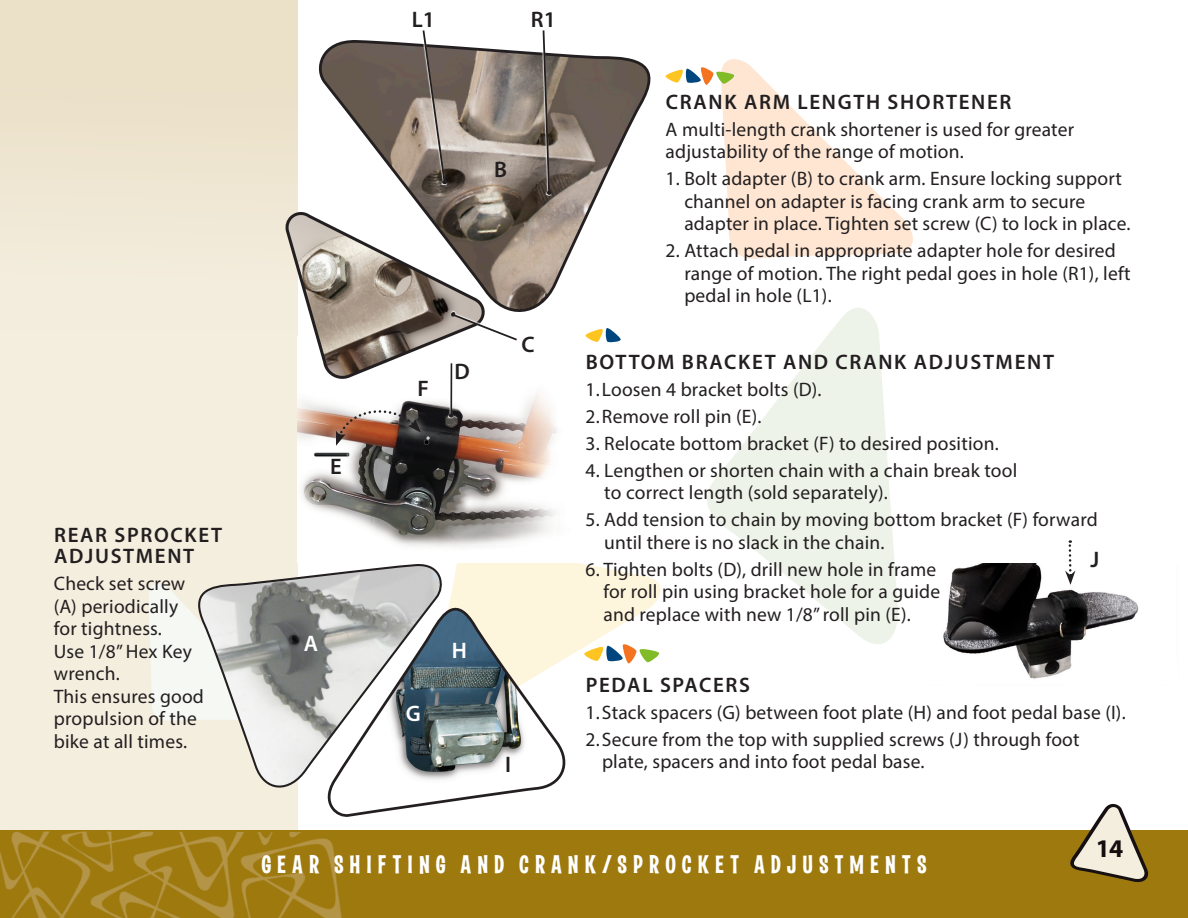
<style>
.page{position:relative;width:1188px;height:918px;background:#fff}
.page>*{position:absolute;margin:0;border:0;box-sizing:border-box;transform-origin:0 0}
._1_Navigation{font:25.95px "Las Vegas Jackpot";letter-spacing:.215em;color:#fff;scale:1.08 1}
.t1{font:700 25.5px "Myriad Pro";color:#161012}
._1_ABC{font:600 22.5px "Myriad Pro";color:#231f20}
._1_ABC-2{font:600 22.5px "Myriad Pro";color:#fff}
._1_Point_Header{font:600 21px/21px "Myriad Pro";letter-spacing:.08em;color:#231f20}
._1_Point_Copy{font:19.5px/22.5px "Myriad Pro";letter-spacing:.01em;color:#231f20}
</style>
<div class="page">
<svg style="left:451px;top:563px;width:210px;height:89px;fill:#fef5dd"></svg>
<div style="left:0;top:0;width:298px;height:884px;background:#f4eedf"></div>
<svg style="left:149px;top:584px;width:40px;height:137px;background:#f4f6f0"></svg>
<div style="left:0;top:0;width:298px;height:330px;background:linear-gradient(to right,#efe6d2,#eee5d0)"></div>
<img style="left:943px;top:564px;width:196px;height:115px">
<img style="left:302px;top:393px;width:255px;height:154px">
<svg style="left:327px;top:597px;width:249px;height:220px"></svg>
<svg style="left:707px;top:308px;width:191px;height:336px;fill:#eef3e9"></svg>
<svg style="left:585px;top:328px;width:36px;height:14px"></svg>
<svg style="left:584px;top:643px;width:76px;height:21px"></svg>
<div style="left:0;top:830px;width:1188px;height:88px;background:#9d790e"></div>
<svg style="left:1070px;top:803px;width:79px;height:79px"></svg>
<img style="left:0;top:831px;width:342px;height:87px">
<svg style="left:1063px;top:540px;width:16px;height:46px"></svg>
<svg style="left:189px;top:564px;width:259px;height:231px"></svg>
<svg style="left:665px;top:59px;width:248px;height:200px"></svg>
<svg style="left:318px;top:40px;width:333px;height:272px"></svg>
<svg style="left:409px;top:30px;width:52px;height:156px;background:#92867e"></svg>
<svg style="left:283px;top:208px;width:236px;height:284px"></svg>
<svg style="left:511px;top:30px;width:72px;height:166px;background:#92887f"></svg>
<p class="_1_Point_Header" style="left:54px;top:524px;width:170px">REAR SPROCKET<br>ADJUSTMENT</p>
<p class="_1_Point_Copy" style="left:54px;top:572px;width:152px">Check set screw (A) periodically for tightness.<br>Use 1/8” Hex Key wrench.<br>This ensures good propulsion of the bike at all times.</p>
<p class="_1_ABC" style="left:330px;top:452px;width:13px">E</p>
<p class="_1_ABC-2" style="left:304px;top:629px;width:16px">A</p>
<p class="_1_ABC" style="left:412px;top:6px;width:25px">L1</p>
<p class="_1_ABC" style="left:531px;top:6px;width:26px">R1</p>
<p class="_1_ABC" style="left:494px;top:155px;width:14px">B</p>
<p class="_1_ABC" style="left:418px;top:374px;width:13px">F</p>
<p class="_1_ABC" style="left:454px;top:357px;width:17px">D</p>
<p class="_1_ABC" style="left:521px;top:330px;width:15px">C</p>
<p class="_1_ABC-2" style="left:406px;top:699px;width:16px">G</p>
<p class="_1_ABC-2" style="left:452px;top:636px;width:17px">H</p>
<p class="_1_ABC" style="left:505px;top:750px;width:7px">I</p>
<p class="_1_Point_Header" style="left:666px;top:90px;width:347px">CRANK ARM LENGTH SHORTENER</p>
<p class="_1_Point_Copy" style="left:666px;top:117px;width:410px">A multi-length crank shortener is used for greater adjustability of the range of motion.</p>
<p class="_1_Point_Copy" style="left:684px;top:167px;width:448px;text-indent:-19px">1. Bolt adapter (B) to crank arm. Ensure locking support channel on adapter is facing crank arm to secure adapter in place. Tighten set screw (C) to lock in place.</p>
<p class="_1_Point_Copy" style="left:684px;top:239px;width:448px;text-indent:-19px">2. Attach pedal in appropriate adapter hole for desired range of motion. The right pedal goes in hole (R1), left pedal in hole (L1).</p>
<p class="_1_Point_Header" style="left:586px;top:350px;width:470px">BOTTOM BRACKET AND CRANK ADJUSTMENT</p>
<p class="_1_Point_Copy" style="left:586px;top:377px;width:238px">1.Loosen 4 bracket bolts (D).</p>
<p class="_1_Point_Copy" style="left:586px;top:404px;width:178px">2.Remove roll pin (E).</p>
<p class="_1_Point_Copy" style="left:586px;top:431px;width:415px">3. Relocate bottom bracket (F) to desired position.</p>
<p class="_1_Point_Copy" style="left:604px;top:458px;width:415px;text-indent:-19px">4. Lengthen or shorten chain with a chain break tool to correct length (sold separately).</p>
<p class="_1_Point_Copy" style="left:604px;top:508px;width:495px;text-indent:-19px">5. Add tension to chain by moving bottom bracket (F) forward until there is no slack in the chain.</p>
<p class="_1_Point_Copy" style="left:603px;top:557px;width:338px;text-indent:-18px">6. Tighten bolts (D), drill new hole in frame for roll pin using bracket hole for a guide and replace with new 1/8” roll pin (E).</p>
<p class="_1_ABC" style="left:1091px;top:546px;width:10px">J</p>
<p class="_1_Point_Header" style="left:586px;top:673px;width:166px">PEDAL SPACERS</p>
<p class="_1_Point_Copy" style="left:586px;top:700px;width:542px">1.Stack spacers (G) between foot plate (H) and foot pedal base (I).</p>
<p class="_1_Point_Copy" style="left:602px;top:727px;width:479px;text-indent:-16px">2.Secure from the top with supplied screws (J) through foot plate, spacers and into foot pedal base.</p>
<p class="_1_Navigation" style="left:261px;top:850px;width:618px">GEAR SHIFTING AND CRANK/SPROCKET ADJUSTMENTS</p>
<h2 class="t1" style="left:1095px;top:832px;width:30px">14</h2>
</div>
